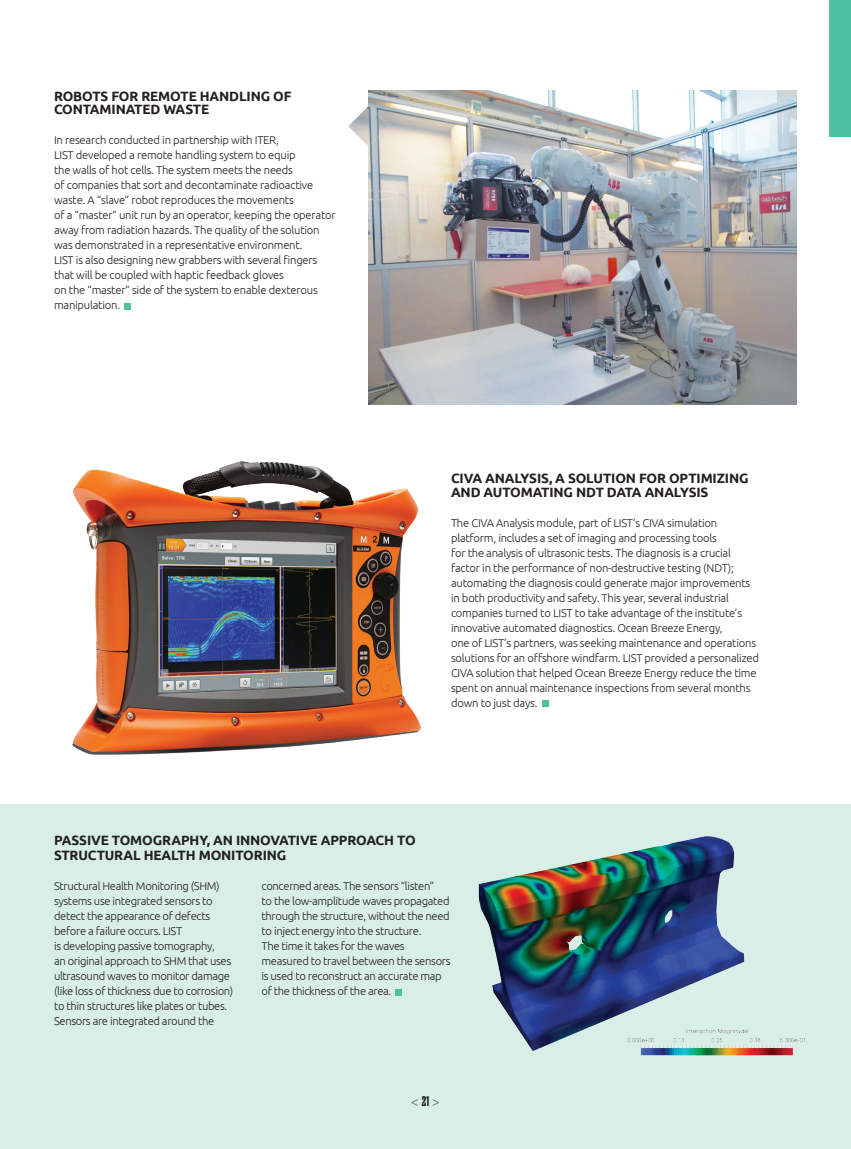
<style>
.page{position:relative;width:851px;height:1149px;background:#fff}
.page>*{position:absolute;margin:0;border:0;box-sizing:border-box;transform-origin:0 0}
.t1{font:700 13.5px/13.5px "Ubuntu";letter-spacing:-.01em;color:#231f20}
.t2{font:700 13.5px "Minion Pro";color:#6c6d70}
.t3{font:300 11.25px/15px "Ubuntu";letter-spacing:-.02em;color:#231f20}
.s1{font-family:"Druk Web";font-weight:500;color:#231f20}
</style>
<div class="page">
<div style="left:0;top:804px;width:850px;height:344px;background:#d9eee6"></div>
<div style="left:829px;top:0;width:21px;height:136px;background:#4fc0a3"></div>
<img style="left:369px;top:90px;width:427px;height:315px">
<img style="left:72px;top:461px;width:349px;height:294px">
<svg style="left:395px;top:989px;width:6px;height:5px"></svg>
<img style="left:479px;top:836px;width:326px;height:219px">
<svg style="left:542px;top:700px;width:6px;height:6px"></svg>
<svg style="left:125px;top:303px;width:6px;height:6px"></svg>
<img style="left:348px;top:106px;width:41px;height:40px">
<p class="t1" style="left:54px;top:89px;width:239px">ROBOTS FOR REMOTE HANDLING OF<br>CONTAMINATED WASTE</p>
<p class="t3" style="left:54px;top:132px;width:243px">In research conducted in partnership with ITER,<br>LIST developed a remote handling system to equip the walls of hot cells. The system meets the needs</p>
<p class="t3" style="left:54px;top:177px;width:283px">of companies that sort and decontaminate radioactive waste. A “slave” robot reproduces the movements<br>of a “master” unit run by an operator, keeping the operator away from radiation hazards. The quality of the solution was demonstrated in a representative environment.</p>
<p class="t3" style="left:54px;top:252px;width:265px">LIST is also designing new grabbers with several fingers that will be coupled with haptic feedback gloves<br>on the “master” side of the system to enable dexterous manipulation.</p>
<p class="t1" style="left:451px;top:471px;width:299px">CIVA ANALYSIS, A SOLUTION FOR OPTIMIZING<br>AND AUTOMATING NDT DATA ANALYSIS</p>
<p class="t3" style="left:451px;top:514px;width:309px">The CIVA Analysis module, part of LIST’s CIVA simulation platform, includes a set of imaging and processing tools<br>for the analysis of ultrasonic tests. The diagnosis is a crucial factor in the performance of non-destructive testing (NDT); automating the diagnosis could generate major improvements in both productivity and safety. This year, several industrial companies turned to LIST to take advantage of the institute’s innovative automated diagnostics. Ocean Breeze Energy,<br>one of LIST’s partners, was seeking maintenance and operations solutions for an offshore windfarm. LIST provided a personalized CIVA solution that helped Ocean Breeze Energy reduce the time spent on annual maintenance inspections from several months down to just days.</p>
<p class="t1" style="left:54px;top:832px;width:363px;line-height:15px">PASSIVE TOMOGRAPHY, AN INNOVATIVE APPROACH TO<br>STRUCTURAL HEALTH MONITORING</p>
<p class="t3" style="left:54px;top:878px;width:181px">Structural Health Monitoring (SHM) systems use integrated sensors to detect the appearance of defects before a failure occurs. LIST<br>is developing passive tomography,<br>an original approach to SHM that uses ultrasound waves to monitor damage (like loss of thickness due to corrosion) to thin structures like plates or tubes.<br>Sensors are integrated around the</p>
<p class="t3" style="left:261px;top:878px;width:190px">concerned areas. The sensors “listen”<br>to the low-amplitude waves propagated through the structure, without the need to inject energy into the structure.<br>The time it takes for the waves measured to travel between the sensors is used to reconstruct an accurate map of the thickness of the area.</p>
<p class="t2" style="left:411px;top:1091px;width:30px">&lt;<span class="s1">21</span>&gt;</p>
</div>
